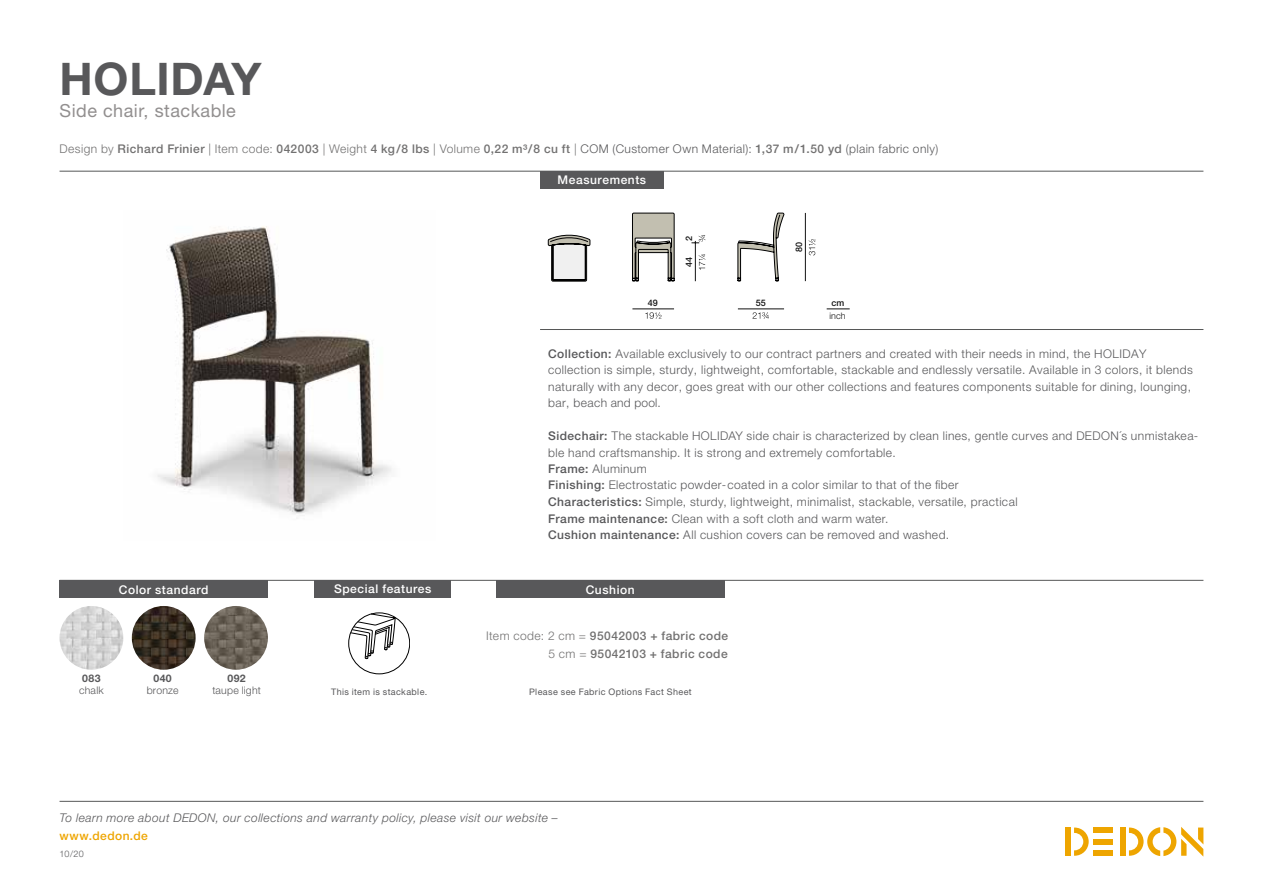
<style>
.page{position:relative;width:1263px;height:893px;background:#fff}
.page>*{position:absolute;margin:0;border:0;box-sizing:border-box;transform-origin:0 0}
.t1{font:700 45px "Helvetica Neue LT";letter-spacing:.01em;color:#58585a}
.t2{font:18px "Helvetica Neue LT";letter-spacing:.025em;color:#928f8f}
.t3{font:300 12px/16.5px "Helvetica Neue LT";letter-spacing:.035em;color:#58585a}
.t4{font:500 12px/18px "Helvetica Neue LT";letter-spacing:.035em;color:#727171;text-align:right}
.t5{font:italic 300 12px "Helvetica Neue LT";letter-spacing:.035em;color:#58585a}
.t6{font:500 12px "Helvetica Neue LT";letter-spacing:.045em;color:#fff}
.t7{font:500 12px "Helvetica Neue LT";letter-spacing:.035em;color:#eea500}
.t8{font:300 10.5px "Helvetica Neue LT";letter-spacing:.02em;color:#58585a}
.t9{font:700 10.5px "Helvetica Neue LT";letter-spacing:.04em;color:#58585a}
.t10{font:9px "Helvetica Neue LT";letter-spacing:.045em;color:#58585a}
.t11{font:500 9px "Helvetica Neue LT";color:#121212}
.t12{font:300 9px "Helvetica Neue LT";color:#58585a}
.t13{font:300 9px "Helvetica Neue LT";color:#121212}
.s1{font-weight:300}
.s2{font-weight:300;color:#58585a}
.s3{font-weight:500}
</style>
<div class="page">
<div style="left:1120px;top:827px;width:5px;height:29px;background:#eea500"></div>
<div style="left:1094px;top:827px;width:19px;height:6px;background:#eea500"></div>
<div style="left:1094px;top:850px;width:19px;height:6px;background:#eea500"></div>
<div style="left:1094px;top:839px;width:19px;height:5px;background:#eea500"></div>
<svg style="left:1074px;top:827px;width:15px;height:29px"></svg>
<div style="left:1065px;top:827px;width:6px;height:29px;background:#eea500"></div>
<svg style="left:1129px;top:827px;width:74px;height:29px"></svg>
<hr style="left:60px;top:801px;width:1143px;height:1px;background:#565757">
<hr style="left:60px;top:580px;width:1143px;height:1px;background:#565757">
<hr style="left:60px;top:171px;width:1143px;height:1px;background:#565757">
<hr style="left:540px;top:329px;width:663px;height:1px;background:#565757">
<div style="left:540px;top:171px;width:124px;height:17px;background:#58585a"></div>
<img style="left:157px;top:226px;width:235px;height:290px">
<div style="left:496px;top:581px;width:228px;height:17px;background:#58585a"></div>
<svg style="left:350px;top:614px;width:49px;height:45px"></svg>
<div style="left:348px;top:613px;width:62px;height:61px;border:1px solid #000;border-radius:50%"></div>
<div style="left:315px;top:580px;width:136px;height:17px;background:#58585a"></div>
<svg style="left:827px;top:309px;width:23px;height:1px"></svg>
<svg style="left:752px;top:312px;width:17px;height:7px"></svg>
<hr style="left:738px;top:309px;width:46px;height:1px;background:#121212">
<svg style="left:809px;top:239px;width:6px;height:16px"></svg>
<hr style="left:805px;top:213px;width:1px;height:68px;background:#121212">
<svg style="left:699px;top:254px;width:6px;height:16px"></svg>
<hr style="left:695px;top:243px;width:1px;height:38px;background:#121212">
<svg style="left:691px;top:235px;width:14px;height:9px"></svg>
<svg style="left:645px;top:312px;width:16px;height:7px"></svg>
<hr style="left:632px;top:309px;width:42px;height:1px;background:#121212">
<svg style="left:738px;top:213px;width:46px;height:68px"></svg>
<svg style="left:632px;top:213px;width:42px;height:68px"></svg>
<svg style="left:548px;top:234px;width:42px;height:47px"></svg>
<div style="left:60px;top:580px;width:208px;height:18px;background:#58585a"></div>
<img style="left:60px;top:606px;width:63px;height:64px;border-radius:32px">
<img style="left:132px;top:606px;width:64px;height:64px;border-radius:32px">
<img style="left:204px;top:606px;width:64px;height:64px;border-radius:32px">
<h1 class="t1" style="left:60px;top:51px;width:203px">HOLIDAY</h1>
<h2 class="t2" style="left:60px;top:100px;width:178px">Side chair, stackable</h2>
<p class="t4" style="left:60px;top:140px;width:880px"><span class="s1">Design by</span> Richard Frinier <span class="s1">| Item code:</span> 042003 <span class="s1">| Weight</span> 4 kg/8 lbs <span class="s1">| Volume</span> 0,22 m³/8 cu ft <span class="s1">|</span> <span class="s2">COM (Customer Own Material):</span> 1,37 m/1.50 yd <span class="s2">(plain fabric only)</span></p>
<p class="t6" style="left:558px;top:173px;width:90px">Measurements</p>
<p class="t11" style="left:648px;top:297px;width:12px">49</p>
<p class="t11" style="left:684px;top:240px;width:7px;rotate:-90deg">2</p>
<p class="t11" style="left:684px;top:267px;width:12px;rotate:-90deg">44</p>
<p class="t11" style="left:756px;top:297px;width:12px">55</p>
<p class="t11" style="left:794px;top:252px;width:12px;rotate:-90deg">80</p>
<p class="t11" style="left:831px;top:297px;width:14px">cm</p>
<p class="t13" style="left:829px;top:310px;width:18px">inch</p>
<p class="t6" style="left:119px;top:582px;width:91px">Color standard</p>
<p class="t9" style="left:82px;top:672px;width:20px">083</p>
<p class="t8" style="left:79px;top:684px;width:26px">chalk</p>
<p class="t9" style="left:153px;top:672px;width:20px">040</p>
<p class="t8" style="left:147px;top:684px;width:33px">bronze</p>
<p class="t9" style="left:227px;top:672px;width:20px">092</p>
<p class="t8" style="left:212px;top:684px;width:50px">taupe light</p>
<p class="t3" style="left:548px;top:345px;width:646px"><span class="s3">Collection:</span> Available exclusively to our contract partners and created with their needs in mind, the HOLIDAY collection is simple, sturdy, lightweight, comfortable, stackable and endlessly versatile. Available in 3 colors, it blends naturally with any decor, goes great with our other collections and features components suitable for dining, lounging, bar, beach and pool.</p>
<p class="t3" style="left:548px;top:427px;width:652px"><span class="s3">Sidechair:</span> The stackable HOLIDAY side chair is characterized by clean lines, gentle curves and DEDON´s unmistakea&shy;ble hand craftsmanship. It is strong and extremely comfortable.<br><span class="s3">Frame:</span> Aluminum<br><span class="s3">Finishing:</span> Electrostatic powder-coated in a color similar to that of the fiber<br><span class="s3">Characteristics:</span> Simple, sturdy, lightweight, minimalist, stackable, versatile, practical<br><span class="s3">Frame maintenance:</span> Clean with a soft cloth and warm water.<br><span class="s3">Cushion maintenance:</span> All cushion covers can be removed and washed.</p>
<p class="t6" style="left:334px;top:582px;width:99px">Special features</p>
<p class="t6" style="left:586px;top:582px;width:50px">Cushion</p>
<p class="t10" style="left:331px;top:687px;width:98px">This item is stackable.</p>
<p class="t4" style="left:486px;top:627px;width:243px"><span class="s1">Item code: 2 cm =</span> 95042003 + fabric code<br><span class="s1">5 cm =</span> 95042103 + fabric code</p>
<p class="t10" style="left:529px;top:686px;width:164px">Please see Fabric Options Fact Sheet</p>
<p class="t5" style="left:60px;top:811px;width:500px">To learn more about DEDON, our collections and warranty policy, please visit our website –</p>
<p class="t7" style="left:60px;top:829px;width:90px">www.dedon.de</p>
<p class="t12" style="left:60px;top:848px;width:26px">10/20</p>
</div>
